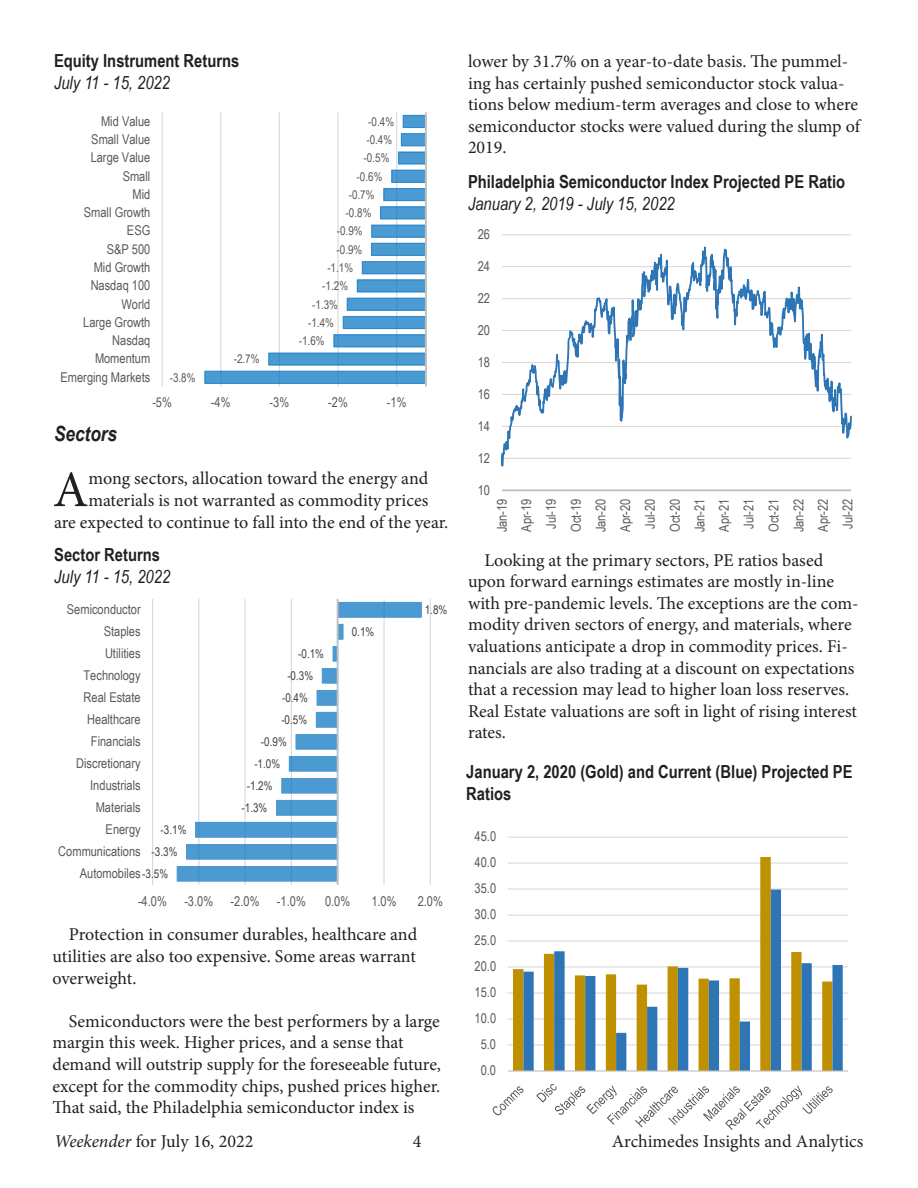
<style>
.page{position:relative;width:918px;height:1188px;background:#fff}
.page>*{position:absolute;margin:0;border:0;box-sizing:border-box;transform-origin:0 0}
.t1{font:51.3px "Minion Pro";color:#231f20}
.t2{font:italic 700 21px "Arial Narrow";color:#231f20}
.t3{font:18px/21.6px "Minion Pro";color:#231f20}
.t4{font:700 18px/21.6px "Arial Narrow";color:#231f20}
.t5{font:italic 18px "Arial Narrow";color:#231f20}
.t6{font:13.5px/24.8px "Arial Narrow";letter-spacing:-.005em;color:#595959;text-align:justify}
.t7{font:12px "Arial Narrow";color:#595959}
.t8{font:12px "Arial Narrow";color:#404040}
.s1{font-style:italic}
</style>
<div class="page">
<hr style="left:162px;top:112px;width:1px;height:275px;background:#d9d9d9">
<hr style="left:220px;top:112px;width:1px;height:275px;background:#d9d9d9">
<hr style="left:279px;top:112px;width:1px;height:275px;background:#d9d9d9">
<hr style="left:337px;top:112px;width:2px;height:275px;background:#d9d9d9">
<hr style="left:396px;top:112px;width:1px;height:275px;background:#d9d9d9">
<svg style="left:204px;top:114px;width:221px;height:271px"></svg>
<hr style="left:425px;top:112px;width:2px;height:275px;background:#bfbfbf">
<hr style="left:152px;top:599px;width:1px;height:286px;background:#d9d9d9">
<hr style="left:198px;top:599px;width:1px;height:286px;background:#d9d9d9">
<hr style="left:245px;top:599px;width:1px;height:286px;background:#d9d9d9">
<hr style="left:291px;top:599px;width:1px;height:286px;background:#d9d9d9">
<hr style="left:383px;top:599px;width:2px;height:286px;background:#d9d9d9">
<hr style="left:430px;top:599px;width:1px;height:286px;background:#d9d9d9">
<svg style="left:176px;top:601px;width:246px;height:281px"></svg>
<hr style="left:337px;top:599px;width:2px;height:286px;background:#bfbfbf">
<hr style="left:502px;top:234px;width:349px;height:1px;background:#d9d9d9">
<svg style="left:502px;top:235px;width:350px;height:256px"></svg>
<hr style="left:508px;top:1044px;width:340px;height:1px;background:#d9d9d9">
<hr style="left:508px;top:1018px;width:340px;height:2px;background:#d9d9d9">
<hr style="left:508px;top:993px;width:340px;height:1px;background:#d9d9d9">
<hr style="left:508px;top:966px;width:340px;height:2px;background:#d9d9d9">
<hr style="left:508px;top:940px;width:340px;height:2px;background:#d9d9d9">
<hr style="left:508px;top:915px;width:340px;height:1px;background:#d9d9d9">
<hr style="left:508px;top:888px;width:340px;height:2px;background:#d9d9d9">
<hr style="left:508px;top:863px;width:340px;height:1px;background:#d9d9d9">
<hr style="left:508px;top:837px;width:340px;height:1px;background:#d9d9d9">
<svg style="left:513px;top:857px;width:319px;height:213px"></svg>
<svg style="left:523px;top:890px;width:320px;height:180px"></svg>
<hr style="left:508px;top:1070px;width:340px;height:2px;background:#bfbfbf">
<svg style="left:493px;top:1086px;width:30px;height:29px"></svg>
<svg style="left:536px;top:1084px;width:297px;height:46px"></svg>
<p class="t4" style="left:54px;top:49px;width:187px">Equity Instrument Returns</p>
<p class="t5" style="left:54px;top:70px;width:118px">July 11 - 15, 2022</p>
<p class="t6" style="left:101px;top:108px;width:51px">Mid Value</p>
<p class="t7" style="left:368px;top:113px;width:27px">-0.4%</p>
<p class="t6" style="left:91px;top:126px;width:61px">Small Value</p>
<p class="t7" style="left:366px;top:131px;width:27px">-0.4%</p>
<p class="t6" style="left:91px;top:145px;width:61px">Large Value</p>
<p class="t7" style="left:364px;top:149px;width:27px">-0.5%</p>
<p class="t6" style="left:123px;top:163px;width:29px">Small</p>
<p class="t7" style="left:357px;top:167px;width:27px">-0.6%</p>
<p class="t6" style="left:133px;top:181px;width:19px">Mid</p>
<p class="t7" style="left:349px;top:186px;width:27px">-0.7%</p>
<p class="t6" style="left:84px;top:200px;width:68px">Small Growth</p>
<p class="t7" style="left:346px;top:204px;width:27px">-0.8%</p>
<p class="t6" style="left:127px;top:218px;width:25px">ESG</p>
<p class="t7" style="left:337px;top:222px;width:27px">-0.9%</p>
<p class="t6" style="left:107px;top:236px;width:45px">S&amp;P 500</p>
<p class="t7" style="left:337px;top:241px;width:27px">-0.9%</p>
<p class="t6" style="left:94px;top:254px;width:58px">Mid Growth</p>
<p class="t7" style="left:327px;top:259px;width:27px">-1.1%</p>
<p class="t6" style="left:91px;top:273px;width:61px">Nasdaq 100</p>
<p class="t7" style="left:322px;top:277px;width:27px">-1.2%</p>
<p class="t6" style="left:121px;top:291px;width:30px">World</p>
<p class="t7" style="left:312px;top:295px;width:27px">-1.3%</p>
<p class="t6" style="left:83px;top:309px;width:68px">Large Growth</p>
<p class="t7" style="left:308px;top:314px;width:27px">-1.4%</p>
<p class="t6" style="left:112px;top:327px;width:40px">Nasdaq</p>
<p class="t7" style="left:299px;top:332px;width:27px">-1.6%</p>
<p class="t6" style="left:95px;top:346px;width:57px">Momentum</p>
<p class="t7" style="left:234px;top:350px;width:27px">-2.7%</p>
<p class="t6" style="left:61px;top:364px;width:91px">Emerging Markets</p>
<p class="t7" style="left:170px;top:369px;width:27px">-3.8%</p>
<p class="t6" style="left:152px;top:390px;width:21px">-5%</p>
<p class="t6" style="left:211px;top:390px;width:21px">-4%</p>
<p class="t6" style="left:270px;top:390px;width:21px">-3%</p>
<p class="t6" style="left:328px;top:390px;width:21px">-2%</p>
<p class="t6" style="left:387px;top:390px;width:21px">-1%</p>
<p class="t2" style="left:54px;top:418px;width:65px">Sectors</p>
<p class="t1" style="left:53px;top:455px;width:37px">A</p>
<p class="t3" style="left:88px;top:468px;width:341px">mong sectors, allocation toward the energy and</p>
<p class="t3" style="left:88px;top:490px;width:341px">materials is not warranted as commodity prices</p>
<p class="t3" style="left:54px;top:511px;width:396px">are expected to continue to fall into the end of the year.</p>
<p class="t4" style="left:54px;top:543px;width:107px">Sector Returns</p>
<p class="t5" style="left:54px;top:564px;width:118px">July 11 - 15, 2022</p>
<p class="t6" style="left:67px;top:596px;width:75px">Semiconductor</p>
<p class="t6" style="left:104px;top:618px;width:38px">Staples</p>
<p class="t6" style="left:105px;top:640px;width:37px">Utilities</p>
<p class="t6" style="left:83px;top:662px;width:59px">Technology</p>
<p class="t6" style="left:83px;top:684px;width:59px">Real Estate</p>
<p class="t6" style="left:87px;top:707px;width:55px">Healthcare</p>
<p class="t6" style="left:91px;top:729px;width:51px">Financials</p>
<p class="t6" style="left:76px;top:751px;width:66px">Discretionary</p>
<p class="t6" style="left:90px;top:773px;width:52px">Industrials</p>
<p class="t6" style="left:96px;top:795px;width:46px">Materials</p>
<p class="t6" style="left:106px;top:817px;width:37px">Energy</p>
<p class="t6" style="left:58px;top:839px;width:84px">Communications</p>
<p class="t8" style="left:161px;top:821px;width:27px">-3.1%</p>
<p class="t8" style="left:152px;top:843px;width:27px">-3.3%</p>
<p class="t6" style="left:80px;top:861px;width:62px">Automobiles</p>
<p class="t8" style="left:142px;top:865px;width:27px">-3.5%</p>
<p class="t8" style="left:298px;top:645px;width:27px">-0.1%</p>
<p class="t8" style="left:287px;top:667px;width:27px">-0.3%</p>
<p class="t8" style="left:282px;top:689px;width:27px">-0.4%</p>
<p class="t8" style="left:281px;top:711px;width:27px">-0.5%</p>
<p class="t8" style="left:261px;top:733px;width:27px">-0.9%</p>
<p class="t8" style="left:254px;top:755px;width:27px">-1.0%</p>
<p class="t8" style="left:247px;top:777px;width:27px">-1.2%</p>
<p class="t8" style="left:242px;top:799px;width:27px">-1.3%</p>
<p class="t8" style="left:352px;top:623px;width:24px">0.1%</p>
<p class="t8" style="left:425px;top:601px;width:24px">1.8%</p>
<p class="t6" style="left:138px;top:888px;width:30px">-4.0%</p>
<p class="t6" style="left:184px;top:888px;width:30px">-3.0%</p>
<p class="t6" style="left:231px;top:888px;width:30px">-2.0%</p>
<p class="t6" style="left:277px;top:888px;width:30px">-1.0%</p>
<p class="t6" style="left:325px;top:888px;width:27px">0.0%</p>
<p class="t6" style="left:371px;top:888px;width:27px">1.0%</p>
<p class="t6" style="left:418px;top:888px;width:27px">2.0%</p>
<p class="t3" style="left:52px;top:924px;width:366px;text-align:justify;text-indent:16px">Protection in consumer durables, healthcare and utilities are also too expensive. Some areas warrant overweight.</p>
<p class="t3" style="left:52px;top:1010px;width:390px;text-indent:16px">Semiconductors were the best performers by a large margin this week. Higher prices, and a sense that demand will outstrip supply for the foreseeable future, except for the commodity chips, pushed prices higher.<br>That said, the Philadelphia semiconductor index is</p>
<p class="t3" style="left:468px;top:51px;width:394px">lower by 31.7% on a year-to-date basis. The pummel&shy;ing has certainly pushed semiconductor stock valua&shy;tions below medium-term averages and close to where semiconductor stocks were valued during the slump of 2019.</p>
<p class="t4" style="left:468px;top:170px;width:379px">Philadelphia Semiconductor Index Projected PE Ratio</p>
<p class="t5" style="left:468px;top:191px;width:208px">January 2, 2019 - July 15, 2022</p>
<p class="t6" style="left:478px;top:221px;width:14px">26</p>
<p class="t6" style="left:478px;top:253px;width:14px">24</p>
<p class="t6" style="left:478px;top:285px;width:14px">22</p>
<p class="t6" style="left:478px;top:317px;width:14px">20</p>
<p class="t6" style="left:478px;top:349px;width:14px">18</p>
<p class="t6" style="left:478px;top:381px;width:14px">16</p>
<p class="t6" style="left:478px;top:413px;width:14px">14</p>
<p class="t6" style="left:478px;top:445px;width:14px">12</p>
<p class="t6" style="left:478px;top:477px;width:14px">10</p>
<p class="t6" style="left:489px;top:532px;width:35px;rotate:-90deg">Jan-19<br>Apr-19<br>Jul-19<br>Oct-19<br>Jan-20<br>Apr-20<br>Jul-20<br>Oct-20<br>Jan-21<br>Apr-21<br>Jul-21<br>Oct-21<br>Jan-22<br>Apr-22<br>Jul-22</p>
<p class="t3" style="left:468px;top:549px;width:392px;text-indent:16px">Looking at the primary sectors, PE ratios based upon forward earnings estimates are mostly in-line with pre-pandemic levels. The exceptions are the com&shy;modity driven sectors of energy, and materials, where valuations anticipate a drop in commodity prices. Fi&shy;nancials are also trading at a discount on expectations that a recession may lead to higher loan loss reserves.<br>Real Estate valuations are soft in light of rising interest rates.</p>
<p class="t4" style="left:466px;top:760px;width:388px">January 2, 2020 (Gold) and Current (Blue) Projected PE<br>Ratios</p>
<p class="t6" style="left:475px;top:824px;width:23px">45.0</p>
<p class="t6" style="left:475px;top:850px;width:23px">40.0</p>
<p class="t6" style="left:475px;top:876px;width:23px">35.0</p>
<p class="t6" style="left:475px;top:902px;width:23px">30.0</p>
<p class="t6" style="left:475px;top:928px;width:23px">25.0</p>
<p class="t6" style="left:475px;top:954px;width:23px">20.0</p>
<p class="t6" style="left:475px;top:980px;width:23px">15.0</p>
<p class="t6" style="left:475px;top:1006px;width:23px">10.0</p>
<p class="t6" style="left:481px;top:1032px;width:17px">5.0</p>
<p class="t6" style="left:481px;top:1058px;width:17px">0.0</p>
<p class="t3" style="left:54px;top:1131px;width:201px"><span class="s1">Weekender</span> for July 16, 2022</p>
<p class="t3" style="left:413px;top:1131px;width:10px">4</p>
<p class="t3" style="left:612px;top:1131px;width:253px">Archimedes Insights and Analytics</p>
</div>
